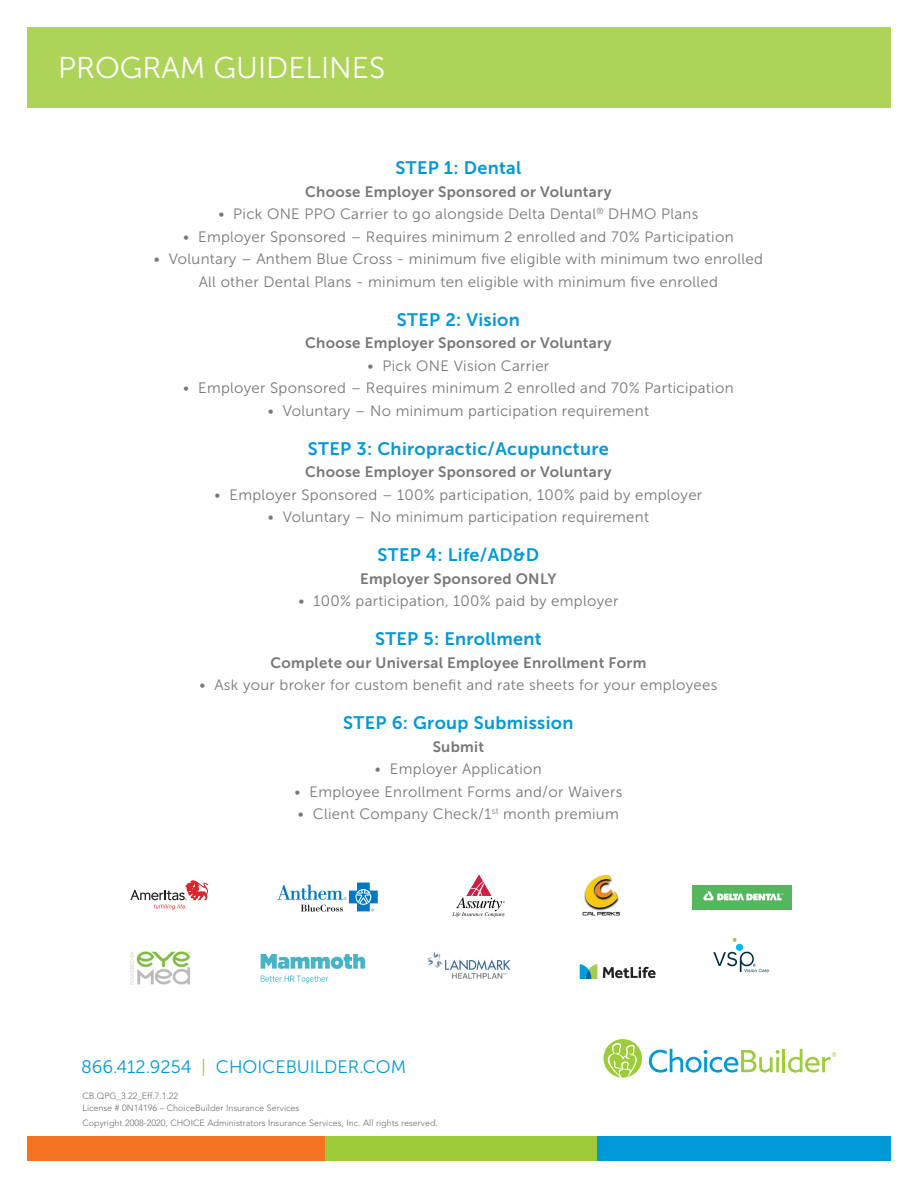
<style>
.page{position:relative;width:918px;height:1188px;background:#fff}
.page>*{position:absolute;margin:0;border:0;box-sizing:border-box;transform-origin:0 0}
.Header_Title{font:30px "Museo Sans 300";color:#fff}
.t1{font:18px "Museo Sans 700";letter-spacing:.02em;color:#0099d8}
.t2{font:18px "Museo Sans 300";color:#0099d8}
.t3{font:15px "Museo Sans 300";letter-spacing:.02em;color:#777779}
.t4{font:15px "Museo Sans 700";letter-spacing:.02em;color:#777779}
.t5{font:300 9px "Avenir LT Std";color:#6c6d70}
.s1{color:#9ecb3a}
</style>
<div class="page">
<div style="left:27px;top:27px;width:864px;height:81px;background:#add359"></div>
<div style="left:596px;top:1137px;width:295px;height:24px;background:#0099d8"></div>
<div style="left:324px;top:1137px;width:272px;height:24px;background:#9ecb3a"></div>
<div style="left:27px;top:1137px;width:297px;height:24px;background:#f47321"></div>
<svg style="left:649px;top:1049px;width:131px;height:24px"></svg>
<hr style="left:783px;top:1049px;width:2px;height:23px;background:#9ecb3a">
<svg style="left:788px;top:1049px;width:49px;height:24px"></svg>
<svg style="left:604px;top:1039px;width:38px;height:39px"></svg>
<svg style="left:130px;top:880px;width:79px;height:30px"></svg>
<img style="left:427px;top:952px;width:84px;height:26px">
<svg style="left:452px;top:874px;width:52px;height:43px"></svg>
<div style="left:692px;top:885px;width:100px;height:24px;background:#56b65e"></div>
<svg style="left:703px;top:891px;width:80px;height:9px"></svg>
<img style="left:582px;top:874px;width:38px;height:42px">
<img style="left:260px;top:955px;width:105px;height:29px">
<img style="left:130px;top:951px;width:61px;height:34px">
<svg style="left:277px;top:883px;width:101px;height:29px"></svg>
<svg style="left:603px;top:967px;width:53px;height:11px"></svg>
<svg style="left:580px;top:964px;width:17px;height:15px"></svg>
<svg style="left:713px;top:938px;width:56px;height:34px"></svg>
<p class="Header_Title" style="left:58px;top:52px;width:328px">PROGRAM GUIDELINES</p>
<p class="t1" style="left:395px;top:158px;width:127px">STEP 1: Dental</p>
<p class="t4" style="left:305px;top:183px;width:308px">Choose Employer Sponsored or Voluntary</p>
<p class="t3" style="left:218px;top:206px;width:482px">• Pick ONE PPO Carrier to go alongside Delta Dental<sup>®</sup> DHMO Plans</p>
<p class="t3" style="left:183px;top:229px;width:552px">• Employer Sponsored – Requires minimum 2 enrolled and 70% Participation</p>
<p class="t3" style="left:154px;top:251px;width:611px">• Voluntary – Anthem Blue Cross - minimum five eligible with minimum two enrolled</p>
<p class="t3" style="left:199px;top:274px;width:521px">All other Dental Plans - minimum ten eligible with minimum five enrolled</p>
<p class="t1" style="left:397px;top:310px;width:124px">STEP 2: Vision</p>
<p class="t4" style="left:305px;top:335px;width:308px">Choose Employer Sponsored or Voluntary</p>
<p class="t3" style="left:368px;top:358px;width:183px">• Pick ONE Vision Carrier</p>
<p class="t3" style="left:183px;top:380px;width:552px">• Employer Sponsored – Requires minimum 2 enrolled and 70% Participation</p>
<p class="t3" style="left:268px;top:403px;width:383px">• Voluntary – No minimum participation requirement</p>
<p class="t1" style="left:308px;top:439px;width:302px">STEP 3: Chiropractic/Acupuncture</p>
<p class="t4" style="left:305px;top:464px;width:308px">Choose Employer Sponsored or Voluntary</p>
<p class="t3" style="left:214px;top:487px;width:489px">• Employer Sponsored – 100% participation, 100% paid by employer</p>
<p class="t3" style="left:268px;top:509px;width:383px">• Voluntary – No minimum participation requirement</p>
<p class="t1" style="left:378px;top:545px;width:163px">STEP 4: Life/AD&amp;D</p>
<p class="t4" style="left:360px;top:570px;width:198px">Employer Sponsored ONLY</p>
<p class="t3" style="left:298px;top:593px;width:322px">• 100% participation, 100% paid by employer</p>
<p class="t1" style="left:375px;top:629px;width:168px">STEP 5: Enrollment</p>
<p class="t4" style="left:270px;top:654px;width:378px">Complete our Universal Employee Enrollment Form</p>
<p class="t3" style="left:199px;top:677px;width:519px">• Ask your broker for custom benefit and rate sheets for your employees</p>
<p class="t1" style="left:343px;top:713px;width:232px">STEP 6: Group Submission</p>
<p class="t4" style="left:433px;top:738px;width:53px">Submit</p>
<p class="t3" style="left:375px;top:761px;width:168px">• Employer Application</p>
<p class="t3" style="left:294px;top:784px;width:329px">• Employee Enrollment Forms and/or Waivers</p>
<p class="t3" style="left:298px;top:806px;width:322px">• Client Company Check/1<sup>st</sup> month premium</p>
<p class="t2" style="left:81px;top:1057px;width:327px">866.412.9254 <span class="s1">|</span> CHOICEBUILDER.COM</p>
<p class="t5" style="left:82px;top:1090px;width:97px">CB.QPG_3.22_Eff.7.1.22</p>
<p class="t5" style="left:82px;top:1102px;width:218px">License # 0N14196 – ChoiceBuilder Insurance Services</p>
<p class="t5" style="left:82px;top:1117px;width:357px">Copyright 2008-2020, CHOICE Administrators Insurance Services, Inc. All rights reserved.</p>
</div>
